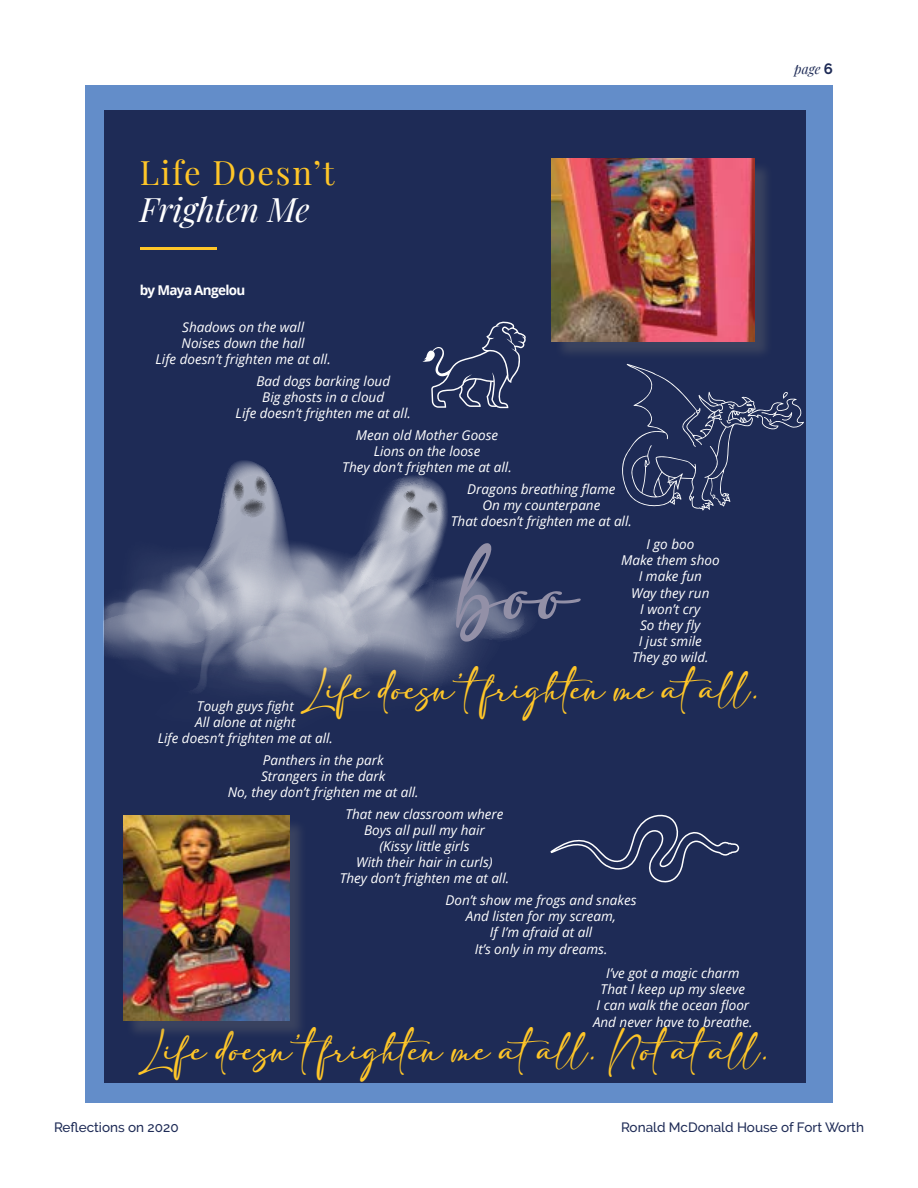
<style>
.page{position:relative;width:918px;height:1188px;background:#fff}
.page>*{position:absolute;margin:0;border:0;box-sizing:border-box;transform-origin:0 0}
.t1{font:72px "adelia";color:#9390a7}
.t2{font:33px "Playfair Display";letter-spacing:.05em;color:#ffc628}
.t3{font:italic 33px "Playfair Display";color:#fff}
.t4{font:27px "adelia";color:#ffc628}
.t5{font:italic 13.5px/16.2px "Open Sans";color:#fff;text-align:center}
.t6{font:500 13.5px "Raleway";color:#1e2b56}
.t7{font:700 13.5px "Open Sans";letter-spacing:-.05em;color:#fff}
.t8{font:italic 13.5px "Playfair Display";color:#1e2b56}
.s1{font-family:"Raleway";font-weight:700;font-style:normal;font-size:15px}
</style>
<div class="page">
<div style="left:85px;top:85px;width:748px;height:1018px;background:#638dc9"></div>
<div style="left:104px;top:111px;width:702px;height:972px;background:#1e2b56"></div>
<hr style="left:140px;top:248px;width:76px;height:2px;background:#ffc628">
<div style="left:554px;top:161px;width:219px;height:200px;background:#6d6e71;opacity:.35"></div>
<img style="left:552px;top:159px;width:202px;height:183px">
<div style="left:126px;top:818px;width:181px;height:221px;background:#6d6e71;opacity:.35"></div>
<img style="left:123px;top:816px;width:166px;height:204px">
<svg style="left:104px;top:460px;width:425px;height:238px"></svg>
<svg style="left:622px;top:364px;width:182px;height:147px"></svg>
<svg style="left:550px;top:814px;width:190px;height:69px"></svg>
<svg style="left:422px;top:321px;width:104px;height:87px"></svg>
<p class="t8" style="left:794px;top:58px;width:40px">page <span class="s1">6</span></p>
<h2 class="t2" style="left:140px;top:147px;width:196px">Life Doesn’t</h2>
<h2 class="t3" style="left:140px;top:184px;width:171px">Frighten Me</h2>
<p class="t7" style="left:140px;top:280px;width:107px">by Maya Angelou</p>
<p class="t5" style="left:156px;top:319px;width:177px">Shadows on the wall<br>Noises down the hall<br>Life doesn’t frighten me at all.</p>
<p class="t5" style="left:236px;top:373px;width:177px">Bad dogs barking loud<br>Big ghosts in a cloud<br>Life doesn’t frighten me at all.</p>
<p class="t5" style="left:342px;top:427px;width:171px">Mean old Mother Goose<br>Lions on the loose<br>They don’t frighten me at all.</p>
<p class="t5" style="left:451px;top:480px;width:183px">Dragons breathing flame<br>On my counterpane<br>That doesn’t frighten me at all.</p>
<p class="t5" style="left:621px;top:536px;width:100px">I go boo<br>Make them shoo<br>I make fun<br>Way they run<br>I won’t cry<br>So they fly<br>I just smile<br>They go wild.</p>
<h3 class="t4" style="left:301px;top:675px;width:462px">Life doesn’tfrighten me atall.</h3>
<h1 class="t1" style="left:459px;top:554px;width:119px">boo</h1>
<p class="t5" style="left:158px;top:697px;width:177px">Tough guys fight<br>All alone at night<br>Life doesn’t frighten me at all.</p>
<p class="t5" style="left:228px;top:751px;width:192px">Panthers in the park<br>Strangers in the dark<br>No, they don’t frighten me at all.</p>
<p class="t5" style="left:340px;top:805px;width:171px">That new classroom where<br>Boys all pull my hair<br>(Kissy little girls<br>With their hair in curls)<br>They don’t frighten me at all.</p>
<p class="t5" style="left:446px;top:892px;width:192px">Don’t show me frogs and snakes<br>And listen for my scream,<br>If I’m afraid at all<br>It’s only in my dreams.</p>
<p class="t5" style="left:593px;top:965px;width:161px">I’ve got a magic charm<br>That I keep up my sleeve<br>I can walk the ocean floor<br>And never have to breathe.</p>
<h3 class="t4" style="left:139px;top:1036px;width:634px">Life doesn’tfrighten me atall. Notatall.</h3>
<p class="t6" style="left:54px;top:1119px;width:126px">Reflections on 2020</p>
<p class="t6" style="left:621px;top:1119px;width:244px">Ronald McDonald House of Fort Worth</p>
</div>
